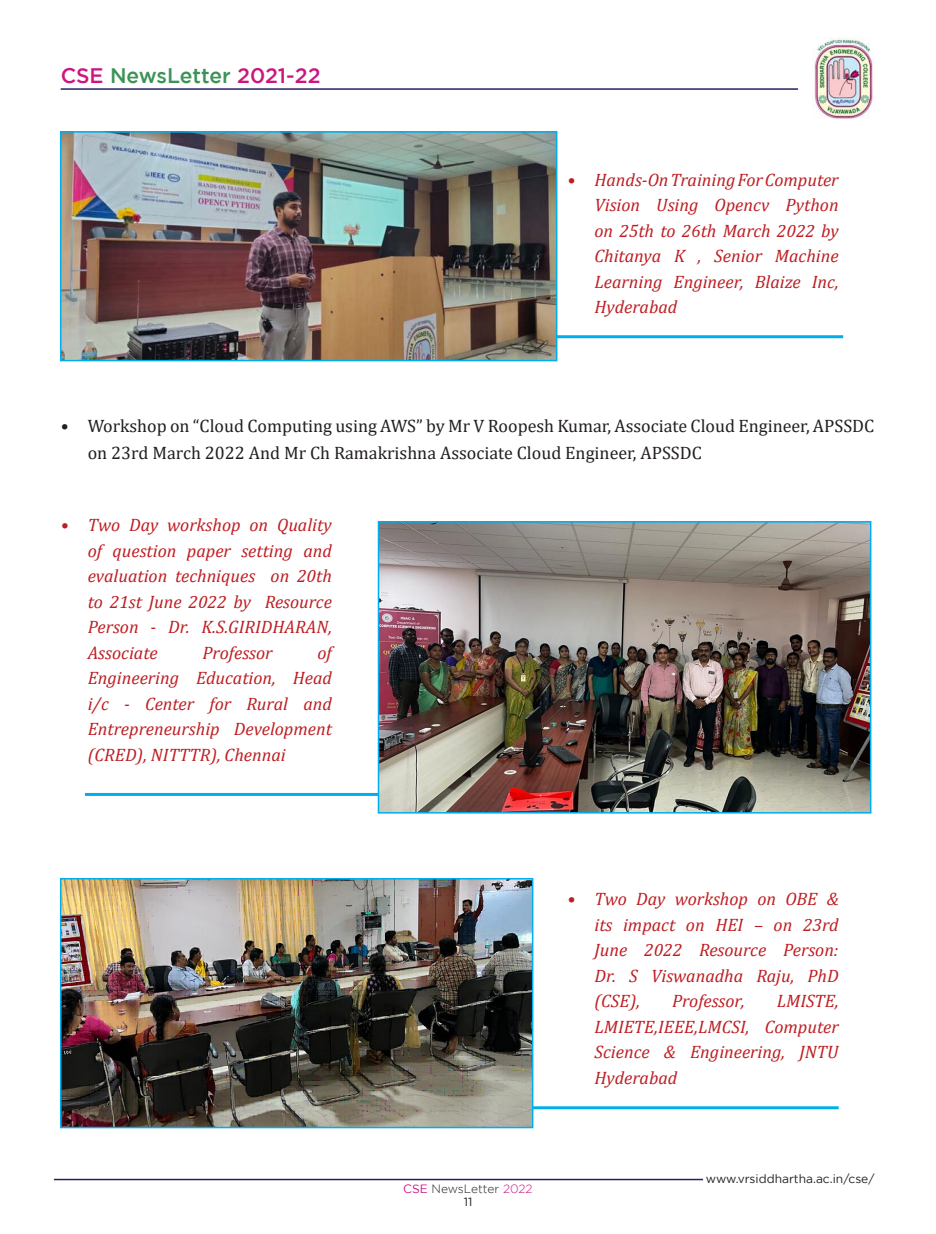
<style>
.page{position:relative;width:936px;height:1234px;background:#fff}
.page>*{position:absolute;margin:0;border:0;box-sizing:border-box;transform-origin:0 0}
.t1{font:500 21px "Gotham";color:#cd1580}
.t2{font:italic 18px/25.5px "Cambria";color:#be1e23;text-align:justify}
.t3{font:18px/27px "Cambria";color:#231f20}
.t4{font:12px "Gotham";color:#231f20}
.t5{font:300 12px/13px "Gotham";color:#231f20;text-align:center}
.s1{color:#3c9358}
.s2{font-weight:400;color:#ce1580}
.s3{color:#cd167f}
.s4{font-weight:400}
</style>
<div class="page">
<hr style="left:54px;top:1178px;width:649px;height:1px;background:#252161">
<img style="left:813px;top:37px;width:60px;height:82px">
<hr style="left:61px;top:88px;width:737px;height:2px;background:#262262">
<hr style="left:498px;top:335px;width:345px;height:3px;background:#00aeef">
<hr style="left:85px;top:792px;width:344px;height:3px;background:#00aeef">
<hr style="left:494px;top:1105px;width:344px;height:3px;background:#00aeef">
<img style="left:63px;top:134px;width:491px;height:224px">
<div style="left:60px;top:131px;width:497px;height:230px;border:2px solid #00aeef"></div>
<img style="left:381px;top:524px;width:487px;height:286px">
<div style="left:378px;top:521px;width:493px;height:292px;border:2px solid #00aeef"></div>
<img style="left:63px;top:880px;width:467px;height:244px">
<div style="left:60px;top:877px;width:473px;height:250px;border:2px solid #00aeef"></div>
<p class="t1" style="left:61px;top:64px;width:261px">CSE <span class="s1">NewsLetter</span> 2021-22</p>
<p class="t2" style="left:594px;top:166px;width:246px;text-indent:-27px">• Hands-On Training For Computer Vision Using Opencv Python on 25th to 26th March 2022 by Chitanya K , Senior Machine Learning Engineer, Blaize Inc, Hyderabad</p>
<p class="t3" style="left:88px;top:412px;width:788px;text-indent:-27px">• Workshop on “Cloud Computing using AWS” by Mr V Roopesh Kumar, Associate Cloud Engineer, APSSDC on 23rd March 2022 And Mr Ch Ramakrishna Associate Cloud Engineer, APSSDC</p>
<p class="t2" style="left:88px;top:511px;width:246px;text-indent:-27px">• Two Day workshop on Quality of question paper setting and evaluation techniques on 20th to 21st June 2022 by Resource Person - Dr. K.S.GIRIDHARAN, Associate</p>
<p class="t2" style="left:88px;top:639px;width:246px;text-indent:230px">of Engineering Education, Head i/c - Center for Rural and Entrepreneurship Development (CRED), NITTTR), Chennai</p>
<p class="t2" style="left:203px;top:639px;width:71px">Professor</p>
<p class="t5" style="left:403px;top:1182px;width:131px"><span class="s2">CSE</span> NewsLetter <span class="s3">2022<br></span><span class="s4">11</span></p>
<p class="t2" style="left:594px;top:885px;width:246px;text-indent:-27px">• Two Day workshop on OBE &amp; its impact on HEI – on 23rd June 2022 Resource Person:<br>Dr. S Viswanadha Raju, PhD (CSE),</p>
<p class="t2" style="left:672px;top:987px;width:74px">Professor,</p>
<p class="t2" style="left:594px;top:987px;width:246px;text-indent:182px">LMISTE, LMIETE,IEEE,LMCSI, Computer Science &amp; Engineering, JNTU Hyderabad</p>
<p class="t4" style="left:705px;top:1171px;width:170px">www.vrsiddhartha.ac.in/cse/</p>
</div>
